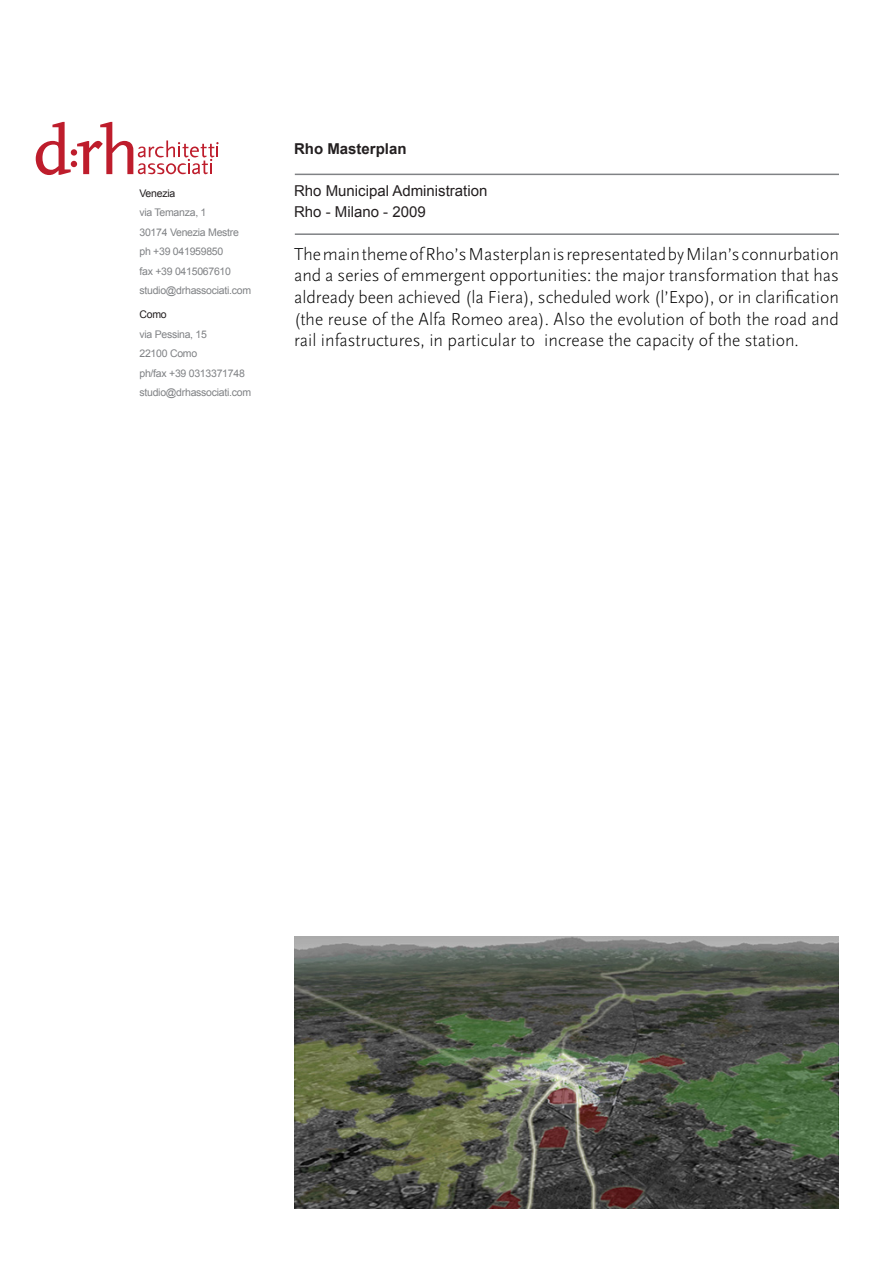
<style>
.page{position:relative;width:893px;height:1263px;background:#fff}
.page>*{position:absolute;margin:0;border:0;box-sizing:border-box;transform-origin:0 0}
.t1{font:300 18px/21.6px "Scala Sans";color:#000;text-align:justify}
.t2{font:15px "Arial";color:#231f20}
.t3{font:700 15px "Arial";color:#231f20}
.t4{font:10.5px "Arial";letter-spacing:-.025em;color:#808285}
.t5{font:10.5px "Arial";letter-spacing:-.025em;color:#231f20}
</style>
<div class="page">
<hr style="left:295px;top:174px;width:544px;height:1px;background:#808285">
<hr style="left:295px;top:233px;width:544px;height:2px;background:#808285">
<svg style="left:36px;top:122px;width:183px;height:53px"></svg>
<img style="left:295px;top:937px;width:544px;height:272px">
<p class="t5" style="left:139px;top:186px;width:37px">Venezia</p>
<p class="t4" style="left:139px;top:206px;width:69px">via Temanza, 1</p>
<p class="t4" style="left:139px;top:225px;width:101px">30174 Venezia Mestre</p>
<p class="t4" style="left:139px;top:245px;width:85px">ph +39 041959850</p>
<p class="t4" style="left:139px;top:264px;width:93px">fax +39 0415067610</p>
<p class="t4" style="left:139px;top:284px;width:113px">studio@drhassociati.com</p>
<p class="t5" style="left:139px;top:308px;width:29px">Como</p>
<p class="t4" style="left:139px;top:327px;width:69px">via Pessina, 15</p>
<p class="t4" style="left:139px;top:347px;width:59px">22100 Como</p>
<p class="t4" style="left:139px;top:366px;width:107px">ph/fax +39 0313371748</p>
<p class="t4" style="left:139px;top:386px;width:113px">studio@drhassociati.com</p>
<p class="t3" style="left:294px;top:139px;width:114px">Rho Masterplan</p>
<p class="t2" style="left:294px;top:181px;width:195px">Rho Municipal Administration</p>
<p class="t2" style="left:294px;top:202px;width:133px">Rho - Milano - 2009</p>
<p class="t1" style="left:294px;top:243px;width:546px">The main theme of Rho’s Masterplan is representated by Milan’s connurbation and a series of emmergent opportunities: the major transformation that has aldready been achieved (la Fiera), scheduled work (l’Expo), or in clarification (the reuse of the Alfa Romeo area). Also the evolution of both the road and rail infastructures, in particular to increase the capacity of the station.</p>
</div>
